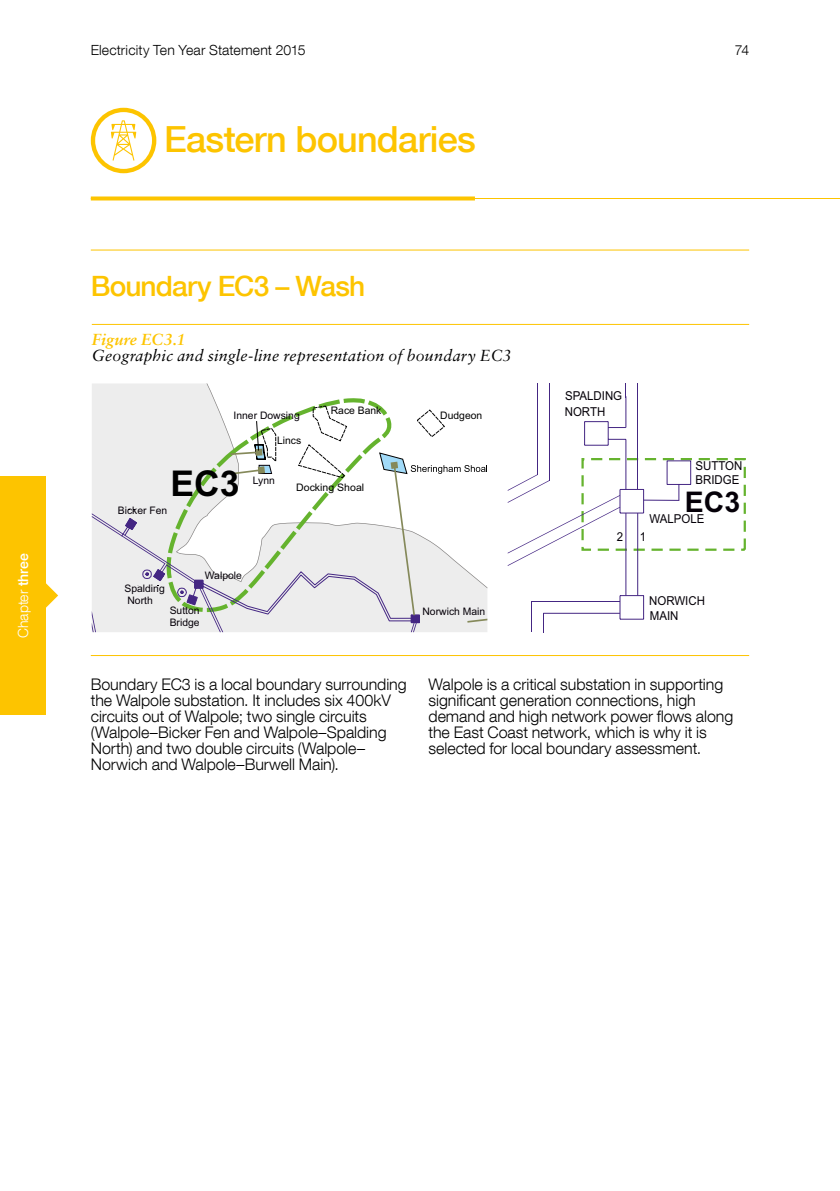
<style>
.page{position:relative;width:840px;height:1191px;background:#fff}
.page>*{position:absolute;margin:0;border:0;box-sizing:border-box;transform-origin:0 0}
.t1{font:500 36px "Helvetica Neue LT Com";letter-spacing:-.02em;color:#fdc400}
.t2{font:700 35.6px "Arial";color:#000}
.t3{font:700 28.4px "Arial";color:#050008}
.t4{font:500 28px "Helvetica Neue LT Com";letter-spacing:-.03em;color:#fdc400}
.t5{font:300 16px/16px "Helvetica Neue LT Com";letter-spacing:-.005em;color:#000}
.t6{font:italic 16px "Sabon";letter-spacing:.01em;color:#000}
.t7{font:italic 700 16px "Sabon";letter-spacing:.005em;color:#fdc400}
.t8{font:300 14px "Helvetica Neue LT Com";letter-spacing:.01em;color:#000}
.t9{font:300 14px "Helvetica Neue LT Com";color:#fff}
.t10{font:12.2px/15.4px "Arial";color:#050008;scale:.93 1}
.t11{font:10.4px/11.6px "Arial";color:#050008}
.t12{font:10.4px "Arial";color:#000}
.s1{font-weight:500}
</style>
<div class="page">
<div style="left:0;top:476px;width:45px;height:238px;background:#fdc400"></div>
<svg style="left:45px;top:583px;width:13px;height:25px"></svg>
<hr style="left:91px;top:655px;width:657px;height:1px;background:#fdc400">
<hr style="left:92px;top:324px;width:656px;height:1px;background:#fdc400">
<div style="left:581px;top:458px;width:164px;height:93px;border:2px dashed #65b32e"></div>
<hr style="left:543px;top:613px;width:76px;height:1px;background:#442683">
<hr style="left:536px;top:383px;width:1px;height:92px;background:#442683">
<hr style="left:637px;top:513px;width:1px;height:82px;background:#442683">
<hr style="left:625px;top:513px;width:1px;height:82px;background:#442683">
<hr style="left:625px;top:457px;width:1px;height:32px;background:#442683">
<hr style="left:625px;top:396px;width:1px;height:31px;background:#442683">
<hr style="left:548px;top:383px;width:1px;height:97px;background:#442683">
<svg style="left:619px;top:595px;width:25px;height:25px"></svg>
<hr style="left:531px;top:601px;width:88px;height:1px;background:#442683">
<svg style="left:625px;top:383px;width:1px;height:13px"></svg>
<svg style="left:584px;top:421px;width:42px;height:36px"></svg>
<hr style="left:637px;top:383px;width:1px;height:106px;background:#442683">
<svg style="left:507px;top:474px;width:137px;height:92px"></svg>
<hr style="left:531px;top:601px;width:1px;height:31px;background:#442683">
<svg style="left:666px;top:460px;width:25px;height:41px"></svg>
<hr style="left:643px;top:500px;width:36px;height:1px;background:#442683">
<hr style="left:91px;top:249px;width:657px;height:1px;background:#fdc400">
<hr style="left:91px;top:198px;width:748px;height:1px;background:#fdc400">
<svg style="left:91px;top:196px;width:383px;height:4px;fill:#fdc400"></svg>
<svg style="left:91px;top:108px;width:65px;height:65px"></svg>
<svg style="left:176px;top:383px;width:38px;height:14px"></svg>
<svg style="left:162px;top:397px;width:217px;height:8px"></svg>
<svg style="left:92px;top:405px;width:395px;height:227px"></svg>
<p class="t9" style="left:15px;top:638px;width:86px;rotate:-90deg">Chapter <span class="s1">three</span></p>
<p class="t8" style="left:91px;top:42px;width:216px">Electricity Ten Year Statement 2015</p>
<p class="t8" style="left:734px;top:42px;width:16px">74</p>
<h1 class="t1" style="left:164px;top:117px;width:313px">Eastern boundaries</h1>
<h3 class="t4" style="left:91px;top:269px;width:276px">Boundary EC3 – Wash</h3>
<p class="t7" style="left:92px;top:329px;width:95px">Figure EC3.1</p>
<p class="t6" style="left:92px;top:346px;width:421px">Geographic and single-line representation of boundary EC3</p>
<p class="t11" style="left:233px;top:410px;width:68px">Inner Dowsing</p>
<p class="t12" style="left:277px;top:433px;width:26px">Lincs</p>
<p class="t12" style="left:330px;top:404px;width:52px">Race Bank</p>
<h2 class="t2" style="left:170px;top:460px;width:71px">EC3</h2>
<p class="t11" style="left:118px;top:504px;width:51px">Bicker Fen</p>
<p class="t11" style="left:252px;top:474px;width:24px">Lynn</p>
<p class="t12" style="left:296px;top:480px;width:69px">Docking Shoal</p>
<p class="t11" style="left:124px;top:583px;width:42px">Spalding<br>North</p>
<p class="t11" style="left:205px;top:570px;width:39px">Walpole</p>
<p class="t11" style="left:170px;top:605px;width:31px">Sutton<br>Bridge</p>
<p class="t12" style="left:440px;top:408px;width:44px">Dudgeon</p>
<p class="t11" style="left:422px;top:606px;width:64px">Norwich Main</p>
<p class="t10" style="left:564px;top:388px;width:63px">SPALDING<br>NORTH</p>
<p class="t10" style="left:695px;top:459px;width:52px;line-height:13.8px">SUTTON<br>BRIDGE</p>
<h3 class="t3" style="left:684px;top:483px;width:57px">EC3</h3>
<p class="t10" style="left:649px;top:511px;width:61px">WALPOLE</p>
<p class="t10" style="left:616px;top:529px;width:8px">2</p>
<p class="t10" style="left:639px;top:529px;width:8px">1</p>
<p class="t10" style="left:648px;top:593px;width:61px">NORWICH<br>MAIN</p>
<p class="t5" style="left:91px;top:676px;width:317px">Boundary EC3 is a local boundary surrounding the Walpole substation. It includes six 400kV circuits out of Walpole; two single circuits (Walpole–Bicker Fen and Walpole–Spalding North) and two double circuits (Walpole– Norwich and Walpole–Burwell Main).</p>
<p class="t5" style="left:428px;top:676px;width:306px">Walpole is a critical substation in supporting significant generation connections, high demand and high network power flows along the East Coast network, which is why it is selected for local boundary assessment.</p>
</div>
